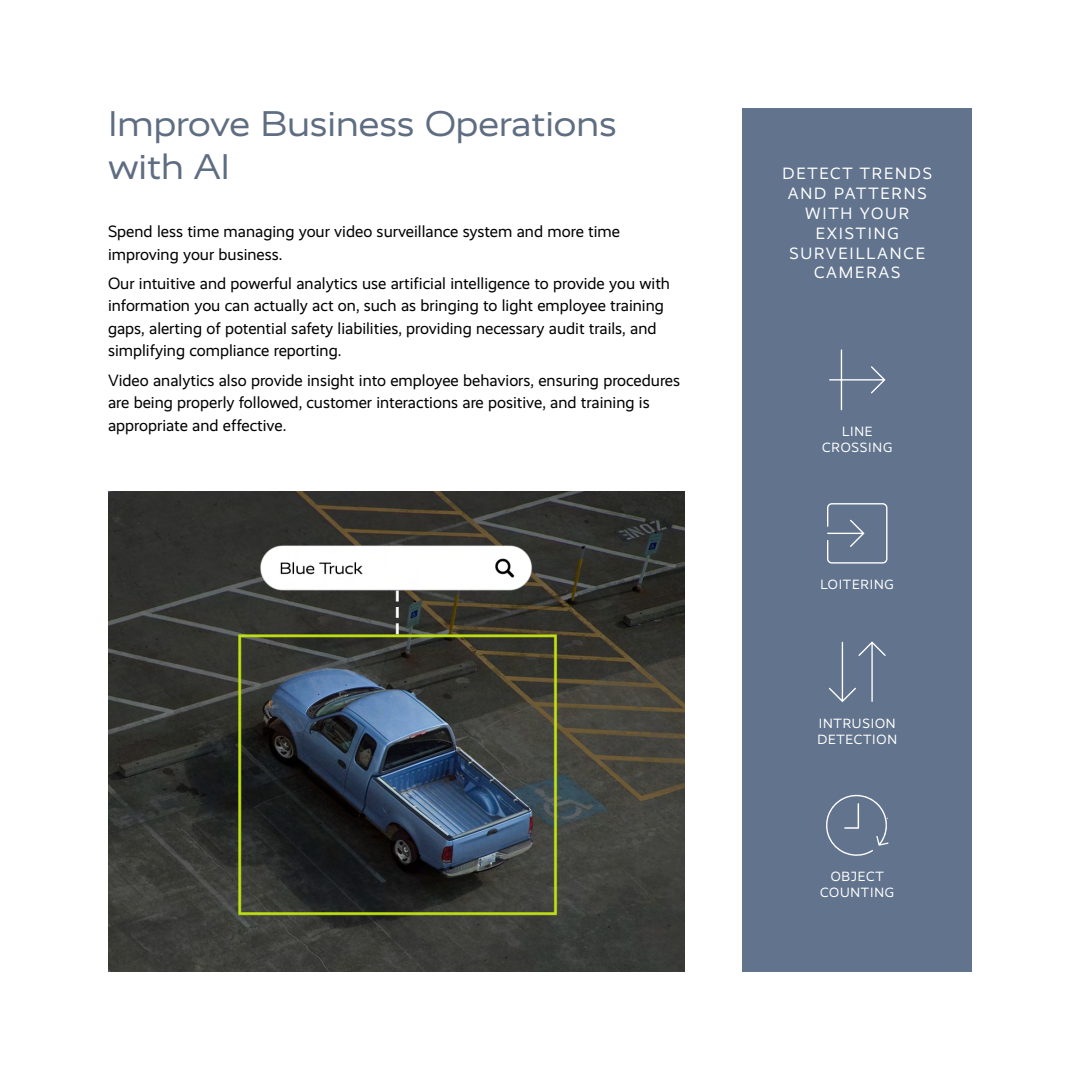
<style>
.page{position:relative;width:1080px;height:1080px;background:#fff}
.page>*{position:absolute;margin:0;border:0;box-sizing:border-box;transform-origin:0 0}
.t1{font:36px/43.2px "Realist Wide";color:#5e6d81}
.t2{font:16.5px/22.5px "Realist";color:#000}
.t3{font:16.5px/19.8px "Realist";letter-spacing:.11em;color:#fff;text-align:center}
.t4{font:13.5px/16.2px "Realist";letter-spacing:.06em;color:#fff;text-align:center}
</style>
<div class="page">
<div style="left:742px;top:108px;width:230px;height:864px;background:#61738d"></div>
<svg style="left:829px;top:349px;width:57px;height:62px"></svg>
<div style="left:827px;top:503px;width:60px;height:61px;border:1px solid #fff;border-radius:4px"></div>
<svg style="left:827px;top:518px;width:38px;height:30px"></svg>
<svg style="left:826px;top:794px;width:63px;height:62px"></svg>
<svg style="left:828px;top:641px;width:58px;height:62px"></svg>
<img style="left:108px;top:491px;width:577px;height:481px">
<h1 class="t1" style="left:108px;top:102px;width:510px">Improve Business Operations with AI</h1>
<p class="t2" style="left:108px;top:220px;width:514px">Spend less time managing your video surveillance system and more time improving your business.</p>
<p class="t2" style="left:108px;top:272px;width:564px">Our intuitive and powerful analytics use artificial intelligence to provide you with information you can actually act on, such as bringing to light employee training gaps, alerting of potential safety liabilities, providing necessary audit trails, and simplifying compliance reporting.</p>
<p class="t2" style="left:108px;top:369px;width:574px">Video analytics also provide insight into employee behaviors, ensuring procedures are being properly followed, customer interactions are positive, and training is appropriate and effective.</p>
<p class="t3" style="left:783px;top:164px;width:151px">DETECT TRENDS<br>AND PATTERNS<br>WITH YOUR<br>EXISTING<br>SURVEILLANCE<br>CAMERAS</p>
<p class="t4" style="left:822px;top:423px;width:72px">LINE<br>CROSSING</p>
<p class="t4" style="left:821px;top:576px;width:75px">LOITERING</p>
<p class="t4" style="left:817px;top:715px;width:81px;text-align:left">INTRUSION<br>DETECTION</p>
<p class="t4" style="left:820px;top:868px;width:75px">OBJECT<br>COUNTING</p>
</div>
